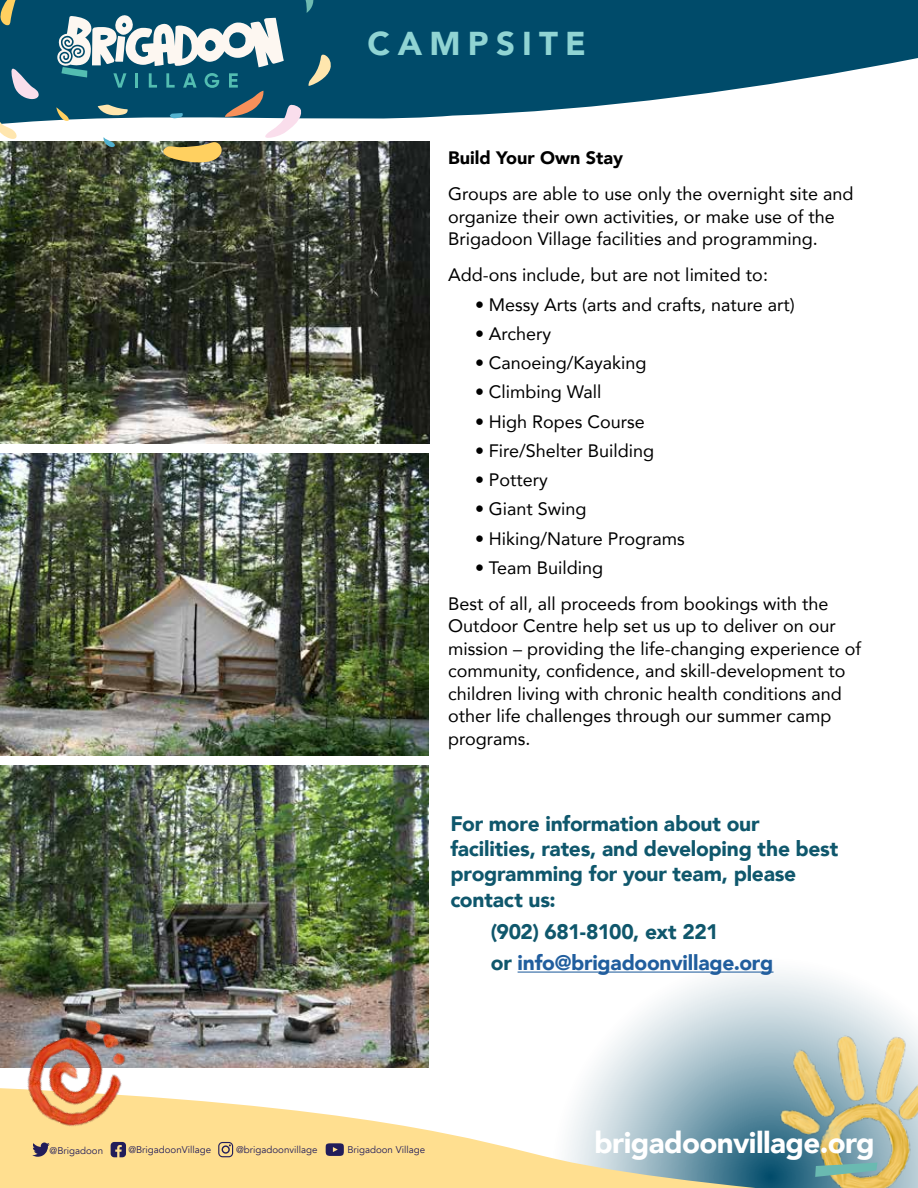
<style>
.page{position:relative;width:918px;height:1188px;background:#fff}
.page>*{position:absolute;margin:0;border:0;box-sizing:border-box;transform-origin:0 0}
.t1{font:900 33px "Avenir";letter-spacing:.22em;color:#90d4d3}
.t2{font:900 29.55px "Avenir";letter-spacing:-.02em;color:#fff}
.t3{font:900 21px/25.2px "Avenir";letter-spacing:-.01em;color:#0f576c}
.t4{font:900 21px/32px "Avenir";letter-spacing:-.015em;color:#215e9e}
.t5{font:18px/22.5px "Avenir";color:#000}
.t6{font:900 18px "Avenir";color:#000}
.t7{font:9.75px "Avenir";color:#221d5a}
.s1{color:#0f576c}
</style>
<div class="page">
<svg style="left:543px;top:971px;width:340px;height:117px"></svg>
<svg style="left:0;top:1088px;width:749px;height:100px;fill:#ffdf90"></svg>
<svg style="left:0;top:0;width:918px;height:123px;fill:#004b6a"></svg>
<img style="left:749px;top:1007px;width:169px;height:181px">
<svg style="left:326px;top:1143px;width:18px;height:13px"></svg>
<svg style="left:32px;top:1152px;width:18px;height:5px"></svg>
<svg style="left:111px;top:1152px;width:15px;height:5px"></svg>
<svg style="left:218px;top:1142px;width:15px;height:15px"></svg>
<img style="left:0;top:141px;width:429px;height:302px">
<img style="left:0;top:453px;width:429px;height:303px">
<img style="left:0;top:765px;width:429px;height:303px">
<svg style="left:815px;top:1163px;width:62px;height:14px"></svg>
<img style="left:0;top:997px;width:153px;height:155px">
<svg style="left:7px;top:53px;width:32px;height:46px"></svg>
<svg style="left:0;top:0;width:17px;height:25px"></svg>
<svg style="left:0;top:109px;width:18px;height:30px"></svg>
<svg style="left:364px;top:0;width:1px;height:32px"></svg>
<svg style="left:4px;top:169px;width:28px;height:3px"></svg>
<svg style="left:56px;top:0;width:289px;height:172px"></svg>
<hr style="left:518px;top:972px;width:256px;height:1px;background:#215e9e">
<h1 class="t1" style="left:367px;top:15px;width:220px">CAMPSITE</h1>
<p class="t6" style="left:448px;top:143px;width:176px">Build Your Own Stay</p>
<p class="t5" style="left:448px;top:182px;width:407px">Groups are able to use only the overnight site and organize their own activities, or make use of the<br>Brigadoon Village facilities and programming.</p>
<p class="t5" style="left:448px;top:263px;width:321px">Add-ons include, but are not limited to:</p>
<p class="t5" style="left:475px;top:293px;width:321px">• Messy Arts (arts and crafts, nature art)</p>
<p class="t5" style="left:475px;top:322px;width:77px">• Archery</p>
<p class="t5" style="left:475px;top:351px;width:173px">• Canoeing/Kayaking</p>
<p class="t5" style="left:475px;top:380px;width:128px">• Climbing Wall</p>
<p class="t5" style="left:475px;top:410px;width:171px">• High Ropes Course</p>
<p class="t5" style="left:475px;top:439px;width:180px">• Fire/Shelter Building</p>
<p class="t5" style="left:475px;top:468px;width:74px">• Pottery</p>
<p class="t5" style="left:475px;top:497px;width:113px">• Giant Swing</p>
<p class="t5" style="left:475px;top:527px;width:211px">• Hiking/Nature Programs</p>
<p class="t5" style="left:448px;top:549px;width:382px;line-height:36px;text-indent:27px">• Team Building<br>Best of all, all proceeds from bookings with the</p>
<p class="t5" style="left:448px;top:614px;width:414px">Outdoor Centre help set us up to deliver on our mission – providing the life-changing experience of community, confidence, and skill-development to children living with chronic health conditions and other life challenges through our summer camp programs.</p>
<p class="t3" style="left:450px;top:811px;width:390px">For more information about our facilities, rates, and developing the best programming for your team, please contact us:</p>
<p class="t4" style="left:491px;top:915px;width:284px"><span class="s1">(902) 681-8100, ext 221<br>or</span> info@brigadoonvillage.org</p>
<p class="t7" style="left:50px;top:1145px;width:55px">@Brigadoon</p>
<p class="t7" style="left:128px;top:1144px;width:84px">@BrigadoonVillage</p>
<p class="t7" style="left:236px;top:1144px;width:83px">@brigadoonvillage</p>
<p class="t7" style="left:347px;top:1144px;width:79px">Brigadoon Village</p>
<h2 class="t2" style="left:594px;top:1117px;width:282px">brigadoonvillage.org</h2>
</div>
